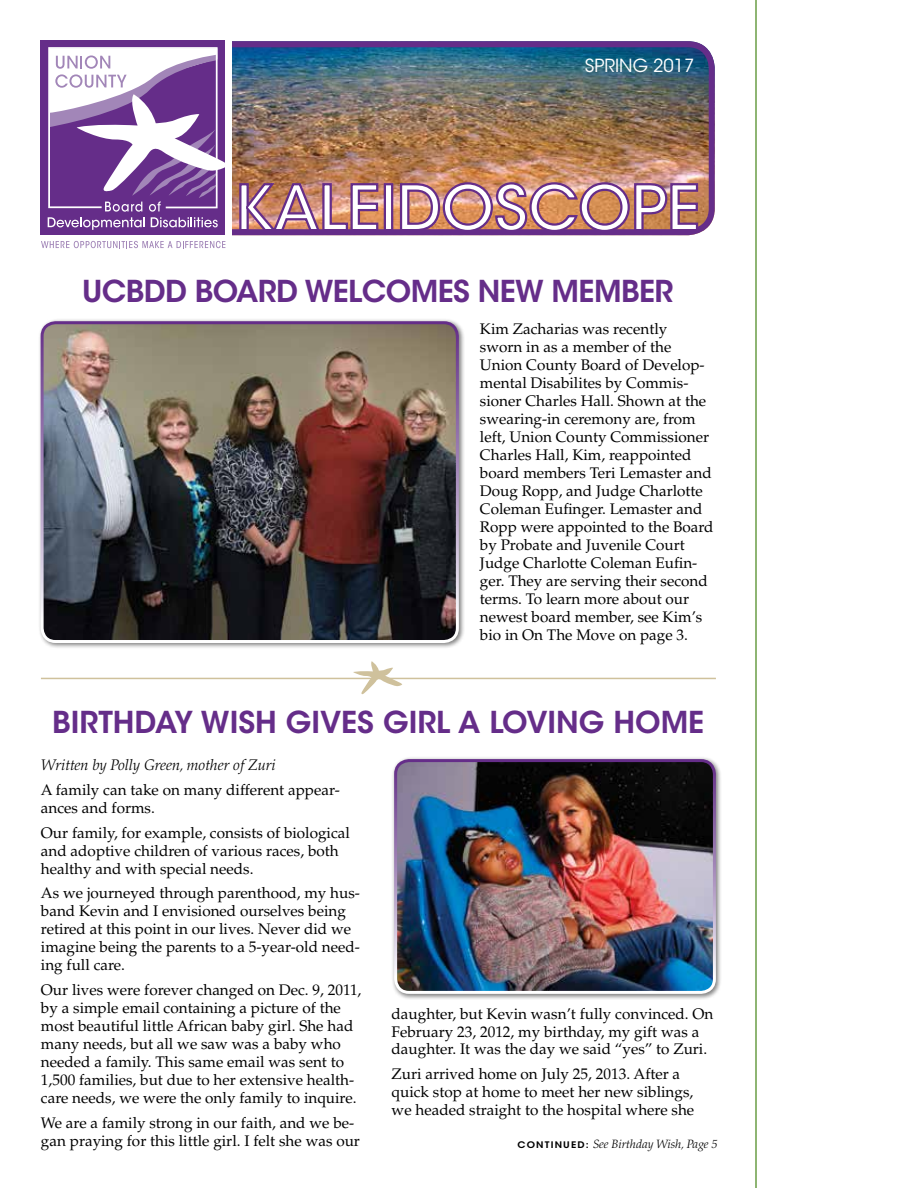
<style>
.page{position:relative;width:918px;height:1188px;background:#fff}
.page>*{position:absolute;margin:0;border:0;box-sizing:border-box;transform-origin:0 0}
.t1{font:600 30px "ITC Avant Garde Std";color:#652d89}
.t2{font:600 30px "ITC Avant Garde Std";letter-spacing:-.02em;color:#652d89}
.t3{font:18px "ITC Avant Garde Std";color:#fff}
.t4{font:15.3px/18px "Palatino LT Std";color:#000}
.t5{font:italic 300 15.3px "Palatino LT Std";color:#000}
.t6{font:italic 300 12px "Palatino LT Std";color:#000}
.s1{font-family:"ITC Avant Garde Std";font-weight:600;font-style:normal;font-size:9px}
</style>
<div class="page">
<img style="left:232px;top:48px;width:476px;height:180px">
<div style="left:202px;top:41px;width:513px;height:194px;border:6px solid #652d89;border-radius:24px"></div>
<div style="left:161px;top:33px;width:71px;height:205px;background:#fff"></div>
<hr style="left:755px;top:0;width:2px;height:1188px;background:#699d46">
<div style="left:41px;top:40px;width:184px;height:195px;background:#652d89"></div>
<svg style="left:41px;top:241px;width:184px;height:7px"></svg>
<svg style="left:48px;top:47px;width:177px;height:183px"></svg>
<img style="left:238px;top:181px;width:461px;height:52px">
<hr style="left:41px;top:678px;width:675px;height:1px;background:#cfc19c">
<svg style="left:353px;top:661px;width:49px;height:34px"></svg>
<div style="left:38px;top:318px;width:427px;height:332px;background:#000;opacity:.5"></div>
<img style="left:42px;top:323px;width:415px;height:319px">
<div style="left:41px;top:321px;width:418px;height:322px;border:3px solid #fff;border-radius:14px"></div>
<div style="left:391px;top:756px;width:331px;height:244px;background:#000;opacity:.5"></div>
<img style="left:396px;top:761px;width:318px;height:231px">
<div style="left:394px;top:759px;width:322px;height:235px;border:3px solid #fff;border-radius:14px"></div>
<p class="t3" style="left:585px;top:54px;width:111px">SPRING 2017</p>
<h1 class="t2" style="left:82px;top:272px;width:593px">UCBDD BOARD WELCOMES NEW MEMBER</h1>
<p class="t4" style="left:480px;top:320px;width:235px">Kim Zacharias was recently sworn in as a member of the<br>Union County Board of Develop&shy;mental Disabilites by Commis&shy;sioner Charles Hall. Shown at the swearing-in ceremony are, from left, Union County Commissioner<br>Charles Hall, Kim, reappointed board members Teri Lemaster and<br>Doug Ropp, and Judge Charlotte<br>Coleman Eufinger. Lemaster and<br>Ropp were appointed to the Board by Probate and Juvenile Court<br>Judge Charlotte Coleman Eufin&shy;ger. They are serving their second terms. To learn more about our newest board member, see Kim’s bio in On The Move on page 3.</p>
<h1 class="t1" style="left:52px;top:703px;width:653px">BIRTHDAY WISH GIVES GIRL A LOVING HOME</h1>
<p class="t5" style="left:41px;top:756px;width:236px">Written by Polly Green, mother of Zuri</p>
<p class="t4" style="left:41px;top:781px;width:301px">A family can take on many different appear&shy;ances and forms.</p>
<p class="t4" style="left:41px;top:824px;width:311px">Our family, for example, consists of biological and adoptive children of various races, both healthy and with special needs.</p>
<p class="t4" style="left:41px;top:885px;width:321px">As we journeyed through parenthood, my hus&shy;band Kevin and I envisioned ourselves being retired at this point in our lives. Never did we imagine being the parents to a 5-year-old need&shy;ing full care.</p>
<p class="t4" style="left:41px;top:981px;width:322px">Our lives were forever changed on Dec. 9, 2011, by a simple email containing a picture of the most beautiful little African baby girl. She had many needs, but all we saw was a baby who needed a family. This same email was sent to 1,500 families, but due to her extensive health&shy;care needs, we were the only family to inquire.</p>
<p class="t4" style="left:41px;top:1114px;width:321px">We are a family strong in our faith, and we be&shy;gan praying for this little girl. I felt she was our</p>
<p class="t4" style="left:392px;top:1005px;width:323px">daughter, but Kevin wasn’t fully convinced. On<br>February 23, 2012, my birthday, my gift was a daughter. It was the day we said “yes” to Zuri.</p>
<p class="t4" style="left:392px;top:1065px;width:304px">Zuri arrived home on July 25, 2013. After a quick stop at home to meet her new siblings, we headed straight to the hospital where she</p>
<p class="t6" style="left:517px;top:1137px;width:201px"><span class="s1">CONTINUED:</span> See Birthday Wish, Page 5</p>
</div>
